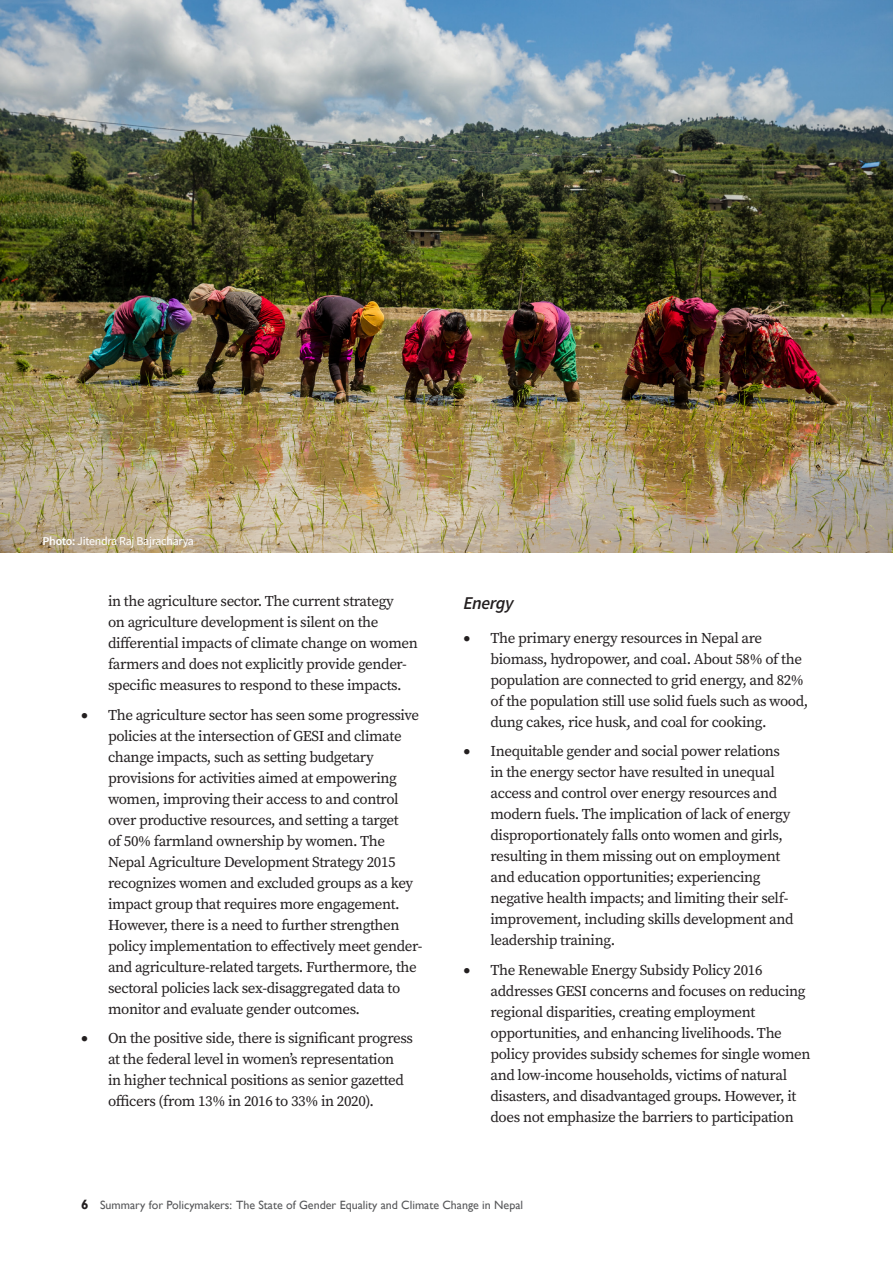
<style>
.page{position:relative;width:893px;height:1263px;background:#fff}
.page>*{position:absolute;margin:0;border:0;box-sizing:border-box;transform-origin:0 0}
.Head_II{font:italic 600 18px "Source Sans Pro";letter-spacing:-.025em;color:#231f20}
.t1{font:15px/21px "Source Serif Pro";letter-spacing:-.025em;color:#231f20}
.t2{font:12px "Gill Sans";color:#57585a}
.t3{font:12px "Source Sans Pro";letter-spacing:-.02em;color:#fff}
.s1{font-weight:600}
.s2{font-weight:700;font-size:13.5px;color:#231f20}
</style>
<div class="page">
<img style="left:0;top:0;width:893px;height:553px">
<p class="t3" style="left:43px;top:533px;width:153px"><span class="s1">Photo:</span> Jitendra Raj Bajracharya</p>
<p class="t1" style="left:108px;top:591px;width:311px">in the agriculture sector. The current strategy<br>on agriculture development is silent on the differential impacts of climate change on women farmers and does not explicitly provide gender&shy;specific measures to respond to these impacts.</p>
<p class="t1" style="left:108px;top:704px;width:316px;text-indent:-27px">• The agriculture sector has seen some progressive policies at the intersection of GESI and climate change impacts, such as setting budgetary provisions for activities aimed at empowering women, improving their access to and control over productive resources, and setting a target<br>of 50% farmland ownership by women. The Nepal Agriculture Development Strategy 2015 recognizes women and excluded groups as a key impact group that requires more engagement.<br>However, there is a need to further strengthen policy implementation to effectively meet gender&shy;and agriculture-related targets. Furthermore, the sectoral policies lack sex-disaggregated data to monitor and evaluate gender outcomes.</p>
<p class="t1" style="left:108px;top:1028px;width:307px;text-indent:-27px">• On the positive side, there is significant progress at the federal level in women’s representation<br>in higher technical positions as senior gazetted officers (from 13% in 2016 to 33% in 2020).</p>
<p class="Head_II" style="left:463px;top:591px;width:52px">Energy</p>
<p class="t1" style="left:490px;top:627px;width:319px;text-indent:-27px">• The primary energy resources in Nepal are biomass, hydropower, and coal. About 58% of the population are connected to grid energy, and 82% of the population still use solid fuels such as wood, dung cakes, rice husk, and coal for cooking.</p>
<p class="t1" style="left:490px;top:741px;width:305px;text-indent:-27px">• Inequitable gender and social power relations in the energy sector have resulted in unequal access and control over energy resources and modern fuels. The implication of lack of energy disproportionately falls onto women and girls, resulting in them missing out on employment and education opportunities; experiencing negative health impacts; and limiting their self&shy;improvement, including skills development and leadership training.</p>
<p class="t1" style="left:490px;top:959px;width:322px;text-indent:-27px">• The Renewable Energy Subsidy Policy 2016 addresses GESI concerns and focuses on reducing regional disparities, creating employment opportunities, and enhancing livelihoods. The policy provides subsidy schemes for single women and low-income households, victims of natural disasters, and disadvantaged groups. However, it does not emphasize the barriers to participation</p>
<p class="t2" style="left:81px;top:1198px;width:443px"><span class="s2">6</span> Summary for Policymakers: The State of Gender Equality and Climate Change in Nepal</p>
</div>
